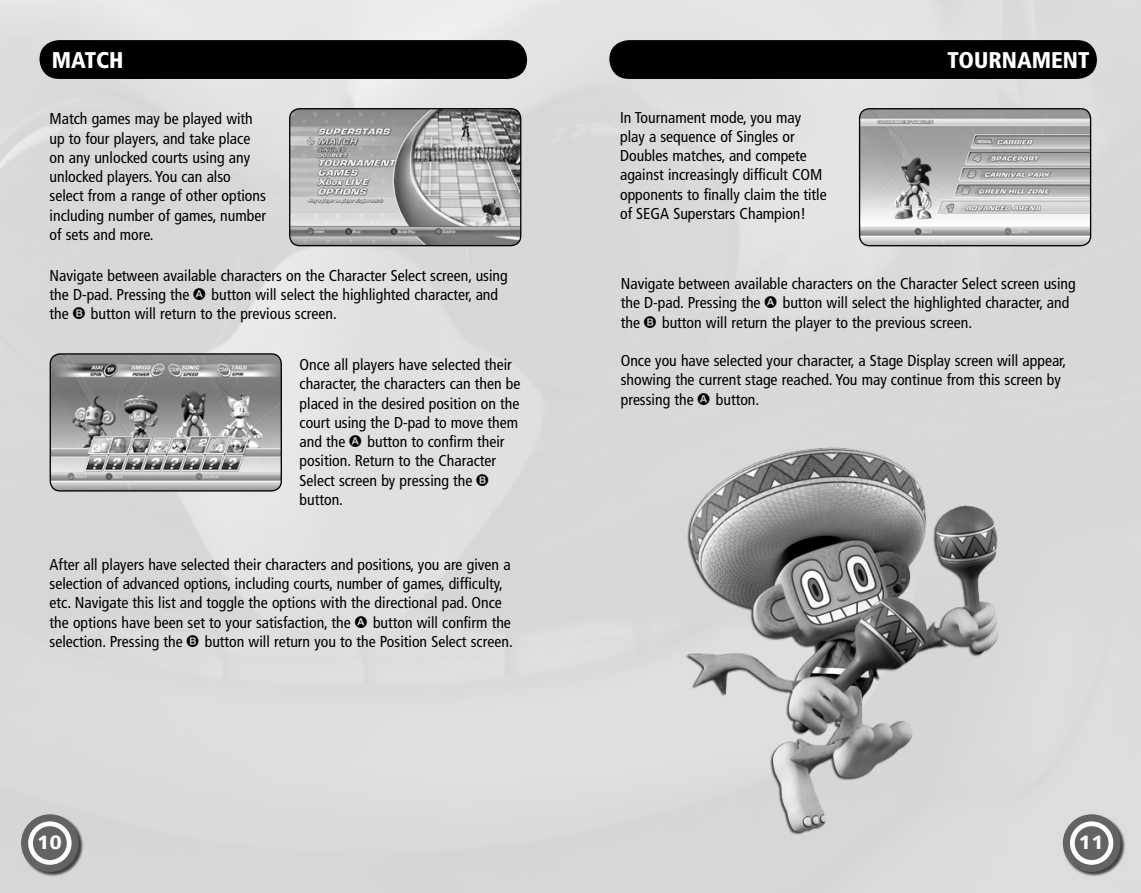
<style>
.page{position:relative;width:1141px;height:893px;background:#fff}
.page>*{position:absolute;margin:0;border:0;box-sizing:border-box;transform-origin:0 0}
.t1{font:900 condensed 22.75px "Frutiger LT Std";color:#fff}
.t2{font:900 19.25px "Syntax LT Std";color:#fff}
.t3{font:condensed 15.75px/19.2px "Frutiger LT Std";color:#000}
</style>
<div class="page">
<img style="left:0;top:0;width:1141px;height:893px">
<div style="left:21px;top:814px;width:70px;height:70px;background:#000;opacity:.7"></div>
<div style="left:21px;top:814px;width:58px;height:58px;background:#636363;border-radius:50%"></div>
<svg style="left:28px;top:821px;width:44px;height:44px"></svg>
<div style="left:1063px;top:814px;width:69px;height:70px;background:#000;opacity:.7"></div>
<div style="left:1063px;top:814px;width:57px;height:58px;background:#636363;border-radius:50%"></div>
<svg style="left:1070px;top:821px;width:43px;height:44px"></svg>
<div style="left:609px;top:40px;width:488px;height:39px;background:#000;border-radius:20px"></div>
<img style="left:860px;top:109px;width:231px;height:137px">
<div style="left:859px;top:108px;width:232px;height:138px;border:1px solid #000;border-radius:10px"></div>
<div style="left:40px;top:40px;width:487px;height:39px;background:#000;border-radius:20px"></div>
<img style="left:290px;top:109px;width:231px;height:137px">
<div style="left:289px;top:108px;width:232px;height:138px;border:1px solid #000;border-radius:10px"></div>
<img style="left:50px;top:354px;width:231px;height:137px">
<div style="left:50px;top:353px;width:232px;height:139px;border:1px solid #000;border-radius:10px"></div>
<img style="left:651px;top:418px;width:371px;height:420px">
<svg style="left:194px;top:288px;width:11px;height:12px"></svg>
<svg style="left:73px;top:308px;width:12px;height:11px"></svg>
<svg style="left:350px;top:435px;width:11px;height:12px"></svg>
<svg style="left:477px;top:474px;width:11px;height:12px"></svg>
<svg style="left:355px;top:616px;width:12px;height:12px"></svg>
<svg style="left:187px;top:635px;width:12px;height:12px"></svg>
<svg style="left:765px;top:296px;width:12px;height:12px"></svg>
<svg style="left:644px;top:316px;width:12px;height:11px"></svg>
<svg style="left:698px;top:393px;width:12px;height:11px"></svg>
<h1 class="t1" style="left:52px;top:46px;width:73px">MATCH</h1>
<h1 class="t1" style="left:947px;top:46px;width:144px">TOURNAMENT</h1>
<p class="t3" style="left:50px;top:109px;width:218px">Match games may be played with up to four players, and take place on any unlocked courts using any unlocked players. You can also select from a range of other options including number of games, number of sets and more.</p>
<p class="t3" style="left:50px;top:266px;width:460px">Navigate between available characters on the Character Select screen, using the D-pad. Pressing the</p>
<p class="t3" style="left:212px;top:285px;width:288px">button will select the highlighted character, and</p>
<p class="t3" style="left:50px;top:304px;width:21px">the</p>
<p class="t3" style="left:91px;top:304px;width:247px">button will return to the previous screen.</p>
<p class="t3" style="left:300px;top:355px;width:222px">Once all players have selected their character, the characters can then be placed in the desired position on the court using the D-pad to move them and the</p>
<p class="t3" style="left:300px;top:432px;width:207px;text-indent:68px">button to confirm their position. Return to the Character<br>Select screen by pressing the button.</p>
<p class="t3" style="left:50px;top:555px;width:463px">After all players have selected their characters and positions, you are given a selection of advanced options, including courts, number of games, difficulty, etc. Navigate this list and toggle the options with the directional pad. Once the options have been set to your satisfaction, the</p>
<p class="t3" style="left:373px;top:613px;width:139px">button will confirm the</p>
<p class="t3" style="left:50px;top:632px;width:135px">selection. Pressing the</p>
<p class="t3" style="left:205px;top:632px;width:309px">button will return you to the Position Select screen.</p>
<p class="t3" style="left:620px;top:108px;width:208px">In Tournament mode, you may play a sequence of Singles or<br>Doubles matches, and compete against increasingly difficult COM opponents to finally claim the title of SEGA Superstars Champion!</p>
<p class="t3" style="left:621px;top:274px;width:456px">Navigate between available characters on the Character Select screen using the D-pad. Pressing the</p>
<p class="t3" style="left:783px;top:293px;width:288px">button will select the highlighted character, and</p>
<p class="t3" style="left:621px;top:313px;width:21px">the</p>
<p class="t3" style="left:662px;top:313px;width:311px">button will return the player to the previous screen.</p>
<p class="t3" style="left:621px;top:351px;width:447px">Once you have selected your character, a Stage Display screen will appear, showing the current stage reached. You may continue from this screen by pressing the</p>
<p class="t3" style="left:716px;top:389px;width:45px">button.</p>
<p class="t2" style="left:37px;top:830px;width:26px">10</p>
<p class="t2" style="left:1079px;top:830px;width:26px">11</p>
</div>
